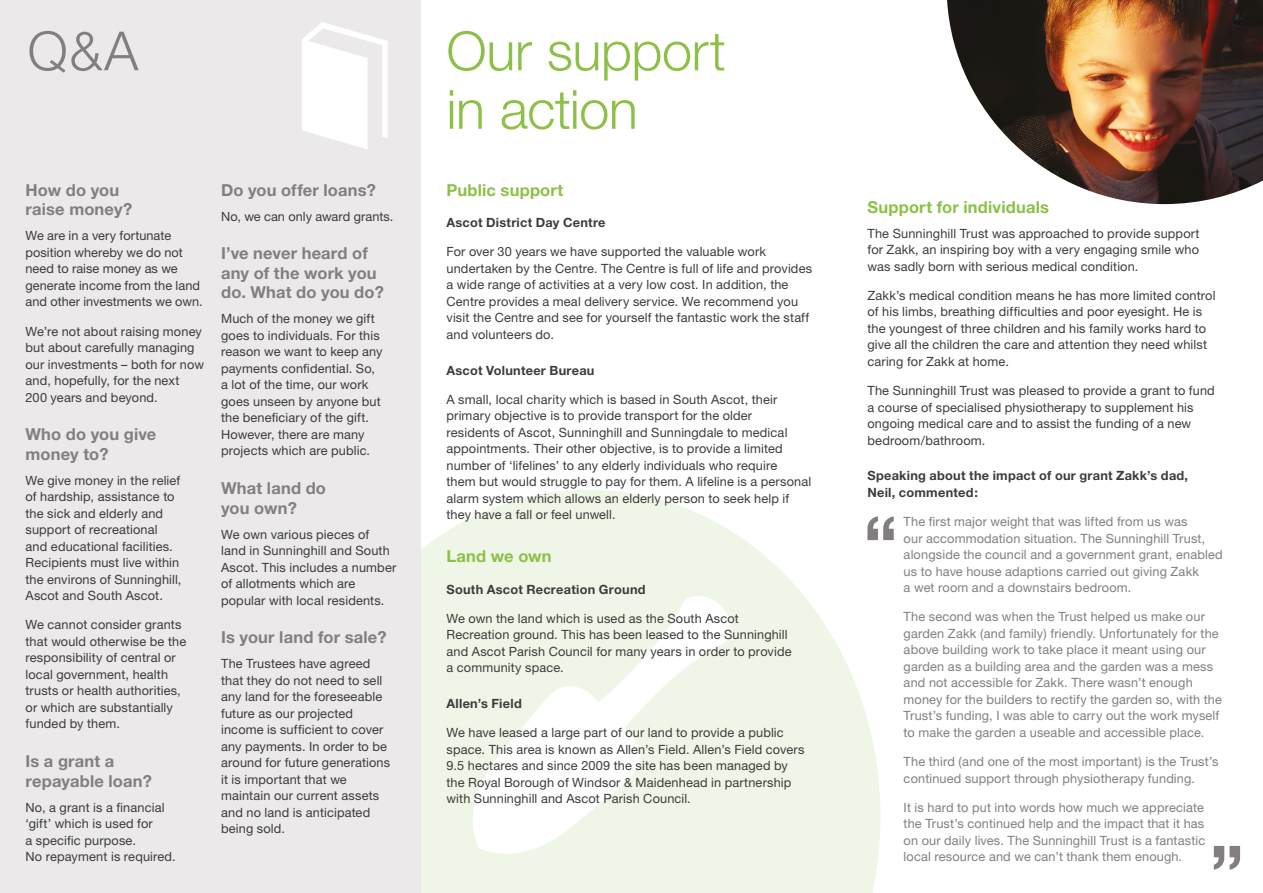
<style>
.page{position:relative;width:1263px;height:893px;background:#fff}
.page>*{position:absolute;margin:0;border:0;box-sizing:border-box;transform-origin:0 0}
.Paragraph_Style_1{font:700 73.95px "Helvetica Neue";color:#837f7e}
.t1{font:300 54px/58.5px "Helvetica Neue";letter-spacing:-.01em;color:#8cc046}
.t2{font:300 54px "Helvetica Neue";color:#837f7e}
.Paragraph_Style_2{font:700 16.5px/19.5px "Helvetica Neue";letter-spacing:.01em;color:#837f7e}
.sub{font:700 16.5px "Helvetica Neue";letter-spacing:.01em;color:#8cc046}
.body{font:12.75px/16.5px "Helvetica Neue";letter-spacing:.01em;color:#3c3c3b}
.body-2{font:12.75px/16.5px "Helvetica Neue";letter-spacing:.01em;color:#837f7e}
.Paragraph_Style_1-2{font:700 12.75px/16.5px "Helvetica Neue";letter-spacing:.02em;color:#3c3c3b}
</style>
<div class="page">
<svg style="left:421px;top:490px;width:459px;height:403px;fill:#f0f6e7"></svg>
<svg style="left:466px;top:594px;width:266px;height:267px;fill:#f0f6e7"></svg>
<div style="left:0;top:0;width:421px;height:893px;background:#ebe9ea"></div>
<svg style="left:302px;top:22px;width:86px;height:127px"></svg>
<img style="left:947px;top:0;width:316px;height:204px">
<p class="t2" style="left:28px;top:18px;width:112px">Q&amp;A</p>
<p class="t1" style="left:446px;top:21px;width:281px">Our support in action</p>
<p class="Paragraph_Style_2" style="left:26px;top:180px;width:108px">How do you raise money?</p>
<p class="body" style="left:26px;top:227px;width:179px">We are in a very fortunate position whereby we do not need to raise money as we generate income from the land and other investments we own.</p>
<p class="body" style="left:26px;top:323px;width:180px">We’re not about raising money but about carefully managing our investments – both for now and, hopefully, for the next<br>200 years and beyond.</p>
<p class="Paragraph_Style_2" style="left:26px;top:424px;width:132px">Who do you give money to?</p>
<p class="body" style="left:26px;top:472px;width:157px">We give money in the relief of hardship, assistance to the sick and elderly and support of recreational and educational facilities.<br>Recipients must live within the environs of Sunninghill,<br>Ascot and South Ascot.</p>
<p class="body" style="left:26px;top:616px;width:162px">We cannot consider grants that would otherwise be the responsibility of central or local government, health trusts or health authorities, or which are substantially funded by them.</p>
<p class="Paragraph_Style_2" style="left:26px;top:751px;width:128px">Is a grant a repayable loan?</p>
<p class="body" style="left:26px;top:799px;width:152px">No, a grant is a financial ‘gift’ which is used for<br>a specific purpose.<br>No repayment is required.</p>
<p class="Paragraph_Style_2" style="left:221px;top:180px;width:156px">Do you offer loans?</p>
<p class="body" style="left:221px;top:208px;width:174px">No, we can only award grants.</p>
<p class="Paragraph_Style_2" style="left:221px;top:243px;width:164px">I’ve never heard of any of the work you do. What do you do?</p>
<p class="body" style="left:221px;top:310px;width:163px">Much of the money we gift goes to individuals. For this reason we want to keep any payments confidential. So, a lot of the time, our work goes unseen by anyone but the beneficiary of the gift.<br>However, there are many projects which are public.</p>
<p class="Paragraph_Style_2" style="left:221px;top:478px;width:106px">What land do you own?</p>
<p class="body" style="left:221px;top:526px;width:177px">We own various pieces of land in Sunninghill and South<br>Ascot. This includes a number of allotments which are popular with local residents.</p>
<p class="Paragraph_Style_2" style="left:221px;top:627px;width:167px">Is your land for sale?</p>
<p class="body" style="left:221px;top:655px;width:171px">The Trustees have agreed that they do not need to sell any land for the foreseeable future as our projected income is sufficient to cover any payments. In order to be around for future generations it is important that we maintain our current assets and no land is anticipated being sold.</p>
<p class="sub" style="left:446px;top:180px;width:118px">Public support</p>
<p class="Paragraph_Style_1-2" style="left:446px;top:214px;width:161px">Ascot District Day Centre</p>
<p class="body" style="left:446px;top:243px;width:367px">For over 30 years we have supported the valuable work undertaken by the Centre. The Centre is full of life and provides a wide range of activities at a very low cost. In addition, the Centre provides a meal delivery service. We recommend you visit the Centre and see for yourself the fantastic work the staff and volunteers do.</p>
<p class="Paragraph_Style_1-2" style="left:446px;top:361px;width:149px">Ascot Volunteer Bureau</p>
<p class="body" style="left:446px;top:391px;width:366px">A small, local charity which is based in South Ascot, their primary objective is to provide transport for the older<br>residents of Ascot, Sunninghill and Sunningdale to medical appointments. Their other objective, is to provide a limited number of ‘lifelines’ to any elderly individuals who require<br>them but would struggle to pay for them. A lifeline is a personal alarm system which allows an elderly person to seek help if they have a fall or feel unwell.</p>
<p class="sub" style="left:446px;top:546px;width:107px">Land we own</p>
<p class="Paragraph_Style_1-2" style="left:446px;top:580px;width:201px">South Ascot Recreation Ground</p>
<p class="body" style="left:446px;top:610px;width:347px">We own the land which is used as the South Ascot Recreation ground. This has been leased to the Sunninghill and Ascot Parish Council for many years in order to provide a community space.</p>
<p class="Paragraph_Style_1-2" style="left:446px;top:695px;width:77px">Allen’s Field</p>
<p class="body" style="left:446px;top:724px;width:359px">We have leased a large part of our land to provide a public space. This area is known as Allen’s Field. Allen’s Field covers 9.5 hectares and since 2009 the site has been managed by the Royal Borough of Windsor &amp; Maidenhead in partnership with Sunninghill and Ascot Parish Council.</p>
<p class="sub" style="left:867px;top:197px;width:183px">Support for individuals</p>
<p class="body" style="left:867px;top:225px;width:334px;text-align:justify">The Sunninghill Trust was approached to provide support for Zakk, an inspiring boy with a very engaging smile who was sadly born with serious medical condition.</p>
<p class="body" style="left:867px;top:287px;width:350px">Zakk’s medical condition means he has more limited control of his limbs, breathing difficulties and poor eyesight. He is the youngest of three children and his family works hard to give all the children the care and attention they need whilst caring for Zakk at home.</p>
<p class="body" style="left:867px;top:382px;width:349px">The Sunninghill Trust was pleased to provide a grant to fund a course of specialised physiotherapy to supplement his ongoing medical care and to assist the funding of a new bedroom/bathroom.</p>
<p class="Paragraph_Style_1-2" style="left:867px;top:467px;width:322px">Speaking about the impact of our grant Zakk’s dad,<br>Neil, commented:</p>
<p class="body-2" style="left:904px;top:513px;width:321px">The first major weight that was lifted from us was<br>our accommodation situation. The Sunninghill Trust, alongside the council and a government grant, enabled us to have house adaptions carried out giving Zakk<br>a wet room and a downstairs bedroom.</p>
<p class="body-2" style="left:904px;top:608px;width:320px">The second was when the Trust helped us make our garden Zakk (and family) friendly. Unfortunately for the above building work to take place it meant using our garden as a building area and the garden was a mess and not accessible for Zakk. There wasn’t enough money for the builders to rectify the garden so, with the Trust’s funding, I was able to carry out the work myself to make the garden a useable and accessible place.</p>
<p class="body-2" style="left:904px;top:753px;width:316px">The third (and one of the most important) is the Trust’s continued support through physiotherapy funding.</p>
<p class="body-2" style="left:904px;top:799px;width:303px;text-align:justify">It is hard to put into words how much we appreciate the Trust’s continued help and the impact that it has on our daily lives. The Sunninghill Trust is a fantastic local resource and we can’t thank them enough.</p>
<p class="Paragraph_Style_1" style="left:863px;top:497px;width:36px">“</p>
<p class="Paragraph_Style_1" style="left:1210px;top:827px;width:36px">”</p>
</div>
